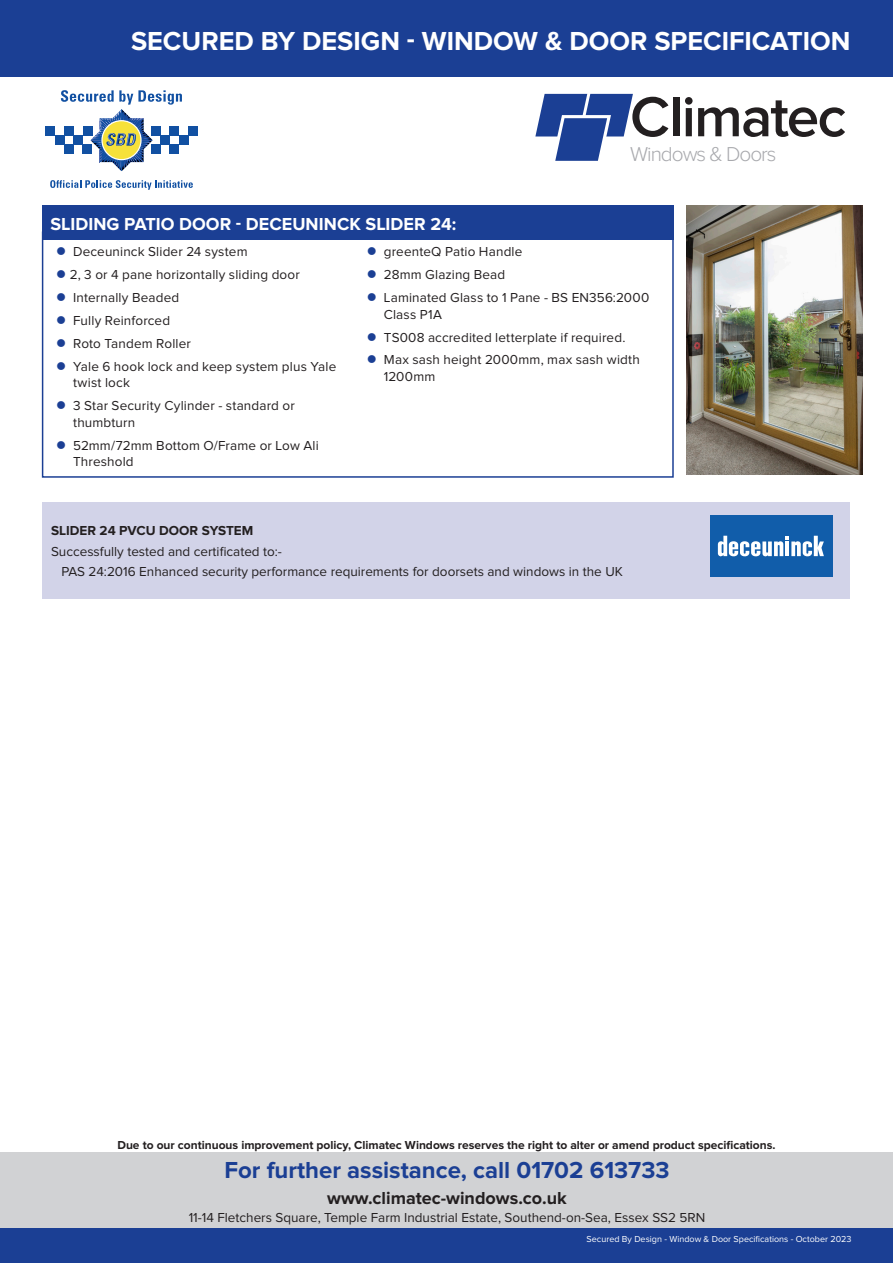
<style>
.page{position:relative;width:893px;height:1263px;background:#fff}
.page>*{position:absolute;margin:0;border:0;box-sizing:border-box;transform-origin:0 0}
.t1{font:600 58.35px "Proxima Nova";letter-spacing:-.03em;color:#231f20}
.t2{font:700 27px "Proxima Nova";color:#fff}
.t3{font:700 24px "Proxima Nova";color:#1b3f94}
.t4{font:300 20.85px "Proxima Nova";letter-spacing:-.05em;color:#a8a9ad}
.t5{font:700 18px "Proxima Nova";letter-spacing:.005em;color:#fff}
.t6{font:700 18px "Proxima Nova";color:#231f20}
.t7{font:13.5px/16.5px "Proxima Nova";letter-spacing:.01em;color:#231f20}
.t8{font:700 13.5px "Proxima Nova";color:#231f20}
.t9{font:700 12px "Proxima Nova";color:#231f20}
.t10{font:9px "Proxima Nova";color:#fff}
.s1{color:#1b3f94}
</style>
<div class="page">
<img style="left:687px;top:206px;width:176px;height:269px">
<div style="left:42px;top:231px;width:632px;height:247px;border:2px solid #1b3f94"></div>
<div style="left:43px;top:502px;width:807px;height:96px;background:#d2d3e8"></div>
<div style="left:42px;top:206px;width:632px;height:34px;background:#1b3f94"></div>
<svg style="left:50px;top:180px;width:143px;height:10px"></svg>
<div style="left:46px;top:126px;width:9px;height:10px;background:#1150a2"></div>
<div style="left:55px;top:135px;width:9px;height:10px;background:#1150a2"></div>
<div style="left:188px;top:126px;width:10px;height:10px;background:#1150a2"></div>
<div style="left:179px;top:135px;width:9px;height:10px;background:#1150a2"></div>
<svg style="left:61px;top:90px;width:121px;height:81px"></svg>
<div style="left:0;top:1152px;width:893px;height:77px;background:#d1d2d4"></div>
<div style="left:0;top:1229px;width:893px;height:34px;background:#1b3f94"></div>
<svg style="left:535px;top:94px;width:98px;height:67px"></svg>
<div style="left:0;top:0;width:893px;height:77px;background:#1b3f94"></div>
<div style="left:710px;top:515px;width:122px;height:62px;background:#115daa"></div>
<svg style="left:718px;top:536px;width:106px;height:21px"></svg>
<p class="t2" style="left:131px;top:25px;width:721px">SECURED BY DESIGN - WINDOW &amp; DOOR SPECIFICATION</p>
<p class="t5" style="left:50px;top:214px;width:407px">SLIDING PATIO DOOR - DECEUNINCK SLIDER 24:</p>
<p class="t1" style="left:630px;top:83px;width:218px">Climatec</p>
<p class="t4" style="left:630px;top:142px;width:148px">Windows &amp; Doors</p>
<p class="t7" style="left:56px;top:244px;width:193px"><span class="s1">●</span> Deceuninck Slider 24 system</p>
<p class="t7" style="left:56px;top:267px;width:245px"><span class="s1">●</span> 2, 3 or 4 pane horizontally sliding door</p>
<p class="t7" style="left:56px;top:290px;width:125px"><span class="s1">●</span> Internally Beaded</p>
<p class="t7" style="left:56px;top:313px;width:116px"><span class="s1">●</span> Fully Reinforced</p>
<p class="t7" style="left:56px;top:336px;width:136px"><span class="s1">●</span> Roto Tandem Roller</p>
<p class="t7" style="left:73px;top:359px;width:265px;text-indent:-17px"><span class="s1">●</span> Yale 6 hook lock and keep system plus Yale twist lock</p>
<p class="t7" style="left:73px;top:398px;width:223px;text-indent:-17px"><span class="s1">●</span> 3 Star Security Cylinder - standard or thumbturn</p>
<p class="t7" style="left:73px;top:437px;width:247px;text-indent:-17px"><span class="s1">●</span> 52mm/72mm Bottom O/Frame or Low Ali<br>Threshold</p>
<p class="t7" style="left:367px;top:244px;width:157px"><span class="s1">●</span> greenteQ Patio Handle</p>
<p class="t7" style="left:367px;top:267px;width:140px"><span class="s1">●</span> 28mm Glazing Bead</p>
<p class="t7" style="left:384px;top:290px;width:267px;text-indent:-17px"><span class="s1">●</span> Laminated Glass to 1 Pane - BS EN356:2000<br>Class P1A</p>
<p class="t7" style="left:367px;top:329px;width:260px"><span class="s1">●</span> TS008 accredited letterplate if required.</p>
<p class="t7" style="left:384px;top:352px;width:257px;text-indent:-17px"><span class="s1">●</span> Max sash height 2000mm, max sash width<br>1200mm</p>
<p class="t8" style="left:51px;top:522px;width:204px">SLIDER 24 PVCU DOOR SYSTEM</p>
<p class="t7" style="left:51px;top:543px;width:232px">Successfully tested and certificated to:-</p>
<p class="t7" style="left:62px;top:564px;width:563px">PAS 24:2016 Enhanced security performance requirements for doorsets and windows in the UK</p>
<p class="t9" style="left:117px;top:1138px;width:660px">Due to our continuous improvement policy, Climatec Windows reserves the right to alter or amend product specifications.</p>
<p class="t3" style="left:224px;top:1156px;width:447px">For further assistance, call 01702 613733</p>
<p class="t6" style="left:327px;top:1187px;width:241px">www.climatec-windows.co.uk</p>
<p class="t7" style="left:189px;top:1210px;width:518px">11-14 Fletchers Square, Temple Farm Industrial Estate, Southend-on-Sea, Essex SS2 5RN</p>
<p class="t10" style="left:587px;top:1234px;width:266px">Secured By Design - Window &amp; Door Specifications - October 2023</p>
</div>
